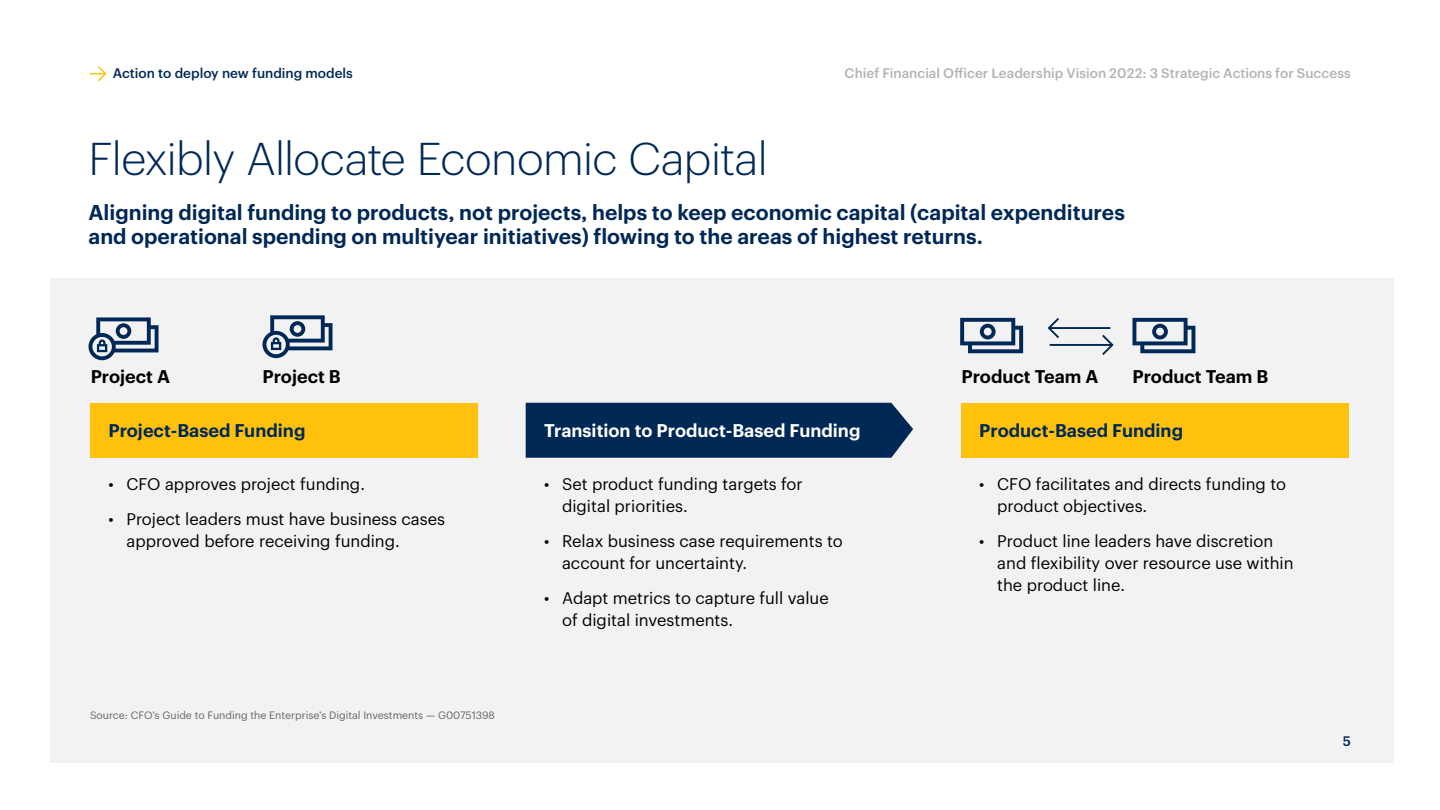
<style>
.page{position:relative;width:1440px;height:810px;background:#fff}
.page>*{position:absolute;margin:0;border:0;box-sizing:border-box;transform-origin:0 0}
.t1{font:300 45px "Graphik";letter-spacing:-.015em;color:#002856}
.t2{font:600 21px/24px "Graphik";color:#002856}
.t3{font:600 18px "Graphik";color:#002856}
.t4{font:600 18px "Graphik";color:#000}
.t5{font:600 18px "Graphik";color:#fff}
.t6{font:16.5px/21.8px "Graphik";color:#000}
.t7{font:500 13.5px "Graphik";color:#b3b3b3}
.t8{font:500 13.5px "Graphik";color:#002856}
.t9{font:10.5px "Graphik";color:#666}
</style>
<div class="page">
<div style="left:50px;top:278px;width:1344px;height:485px;background:#f2f2f2"></div>
<svg style="left:90px;top:66px;width:17px;height:15px"></svg>
<div style="left:961px;top:403px;width:388px;height:55px;background:#fec10d"></div>
<div style="left:526px;top:403px;width:387px;height:55px;background:#002856"></div>
<div style="left:90px;top:403px;width:387px;height:55px;background:#fec10d"></div>
<svg style="left:960px;top:318px;width:63px;height:35px"></svg>
<svg style="left:88px;top:317px;width:70px;height:43px"></svg>
<svg style="left:262px;top:315px;width:70px;height:43px"></svg>
<svg style="left:1132px;top:318px;width:63px;height:35px"></svg>
<svg style="left:1047px;top:318px;width:66px;height:37px"></svg>
<p class="t8" style="left:113px;top:63px;width:241px">Action to deploy new funding models</p>
<p class="t7" style="left:844px;top:63px;width:508px">Chief Financial Officer Leadership Vision 2022: 3 Strategic Actions for Success</p>
<h1 class="t1" style="left:88px;top:126px;width:680px">Flexibly Allocate Economic Capital</h1>
<p class="t2" style="left:88px;top:198px;width:1038px">Aligning digital funding to products, not projects, helps to keep economic capital (capital expenditures and operational spending on multiyear initiatives) flowing to the areas of highest returns.</p>
<p class="t4" style="left:91px;top:363px;width:81px">Project A</p>
<p class="t4" style="left:262px;top:363px;width:80px">Project B</p>
<p class="t4" style="left:961px;top:363px;width:138px">Product Team A</p>
<p class="t4" style="left:1132px;top:363px;width:137px">Product Team B</p>
<p class="t3" style="left:108px;top:417px;width:199px">Project-Based Funding</p>
<p class="t5" style="left:544px;top:417px;width:318px">Transition to Product-Based Funding</p>
<p class="t3" style="left:979px;top:417px;width:205px">Product-Based Funding</p>
<p class="t6" style="left:108px;top:472px;width:258px">• CFO approves project funding.</p>
<p class="t6" style="left:126px;top:507px;width:320px;text-indent:-18px">• Project leaders must have business cases approved before receiving funding.</p>
<p class="t9" style="left:90px;top:708px;width:406px">Source: CFO’s Guide to Funding the Enterprise’s Digital Investments — G00751398</p>
<p class="t6" style="left:562px;top:472px;width:242px;text-indent:-18px">• Set product funding targets for digital priorities.</p>
<p class="t6" style="left:562px;top:529px;width:282px;text-indent:-18px">• Relax business case requirements to account for uncertainty.</p>
<p class="t6" style="left:562px;top:586px;width:268px;text-indent:-18px">• Adapt metrics to capture full value of digital investments.</p>
<p class="t6" style="left:997px;top:472px;width:290px;text-indent:-18px">• CFO facilitates and directs funding to product objectives.</p>
<p class="t6" style="left:997px;top:529px;width:298px;text-indent:-18px">• Product line leaders have discretion and flexibility over resource use within the product line.</p>
<p class="t8" style="left:1342px;top:731px;width:10px">5</p>
</div>
